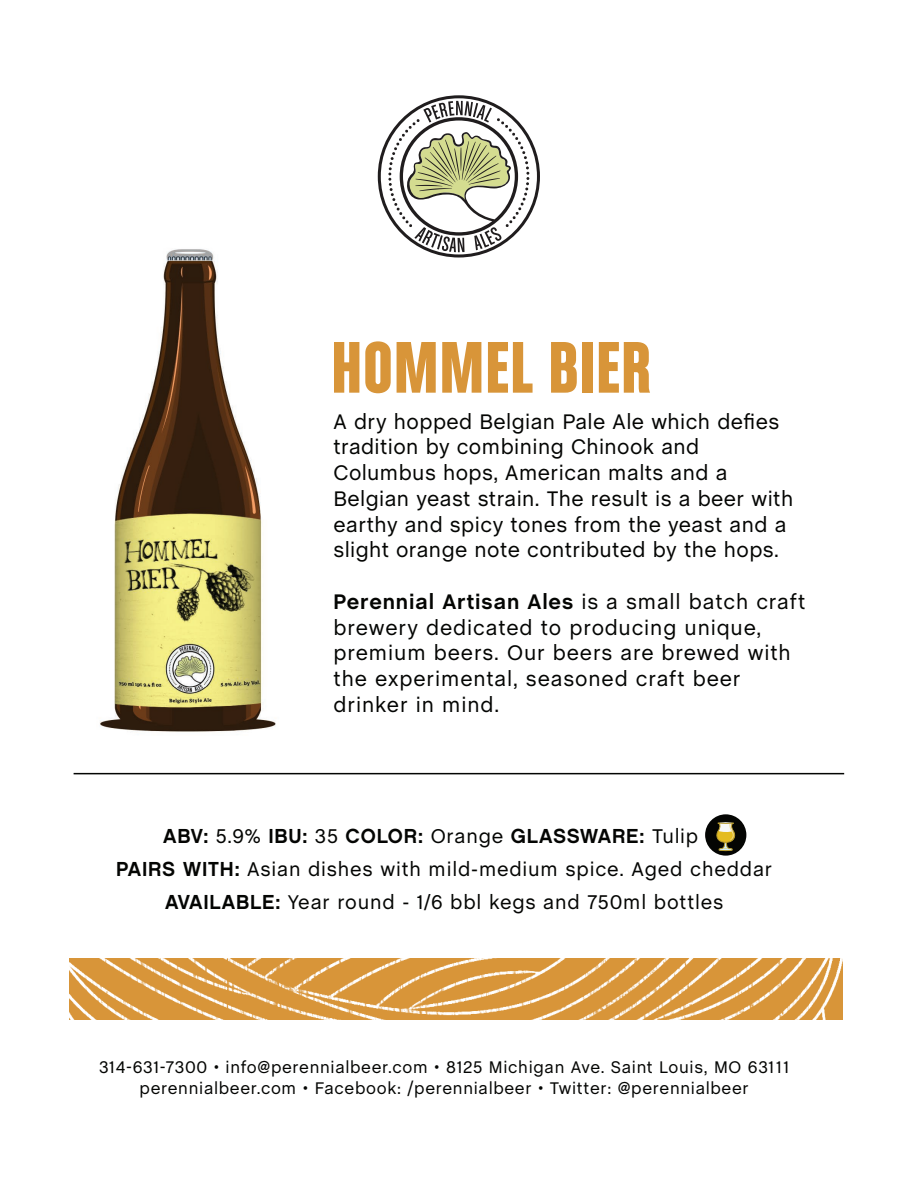
<style>
.page{position:relative;width:918px;height:1188px;background:#fff}
.page>*{position:absolute;margin:0;border:0;box-sizing:border-box;transform-origin:0 0}
.t1{font:77.7px "Chalet Comprime Hong Kong Sixty";letter-spacing:.02em;color:#d89539}
.t2{font:21.45px/25.8px "Chalet";letter-spacing:.02em;color:#040503}
.t3{font:21.45px/25.8px "Chalet";letter-spacing:.04em;color:#040503}
.t4{font:20.25px/33.2px "Chalet";letter-spacing:.04em;color:#040503;text-align:center}
.t5{font:20.25px "Chalet New York Nineteen Sixty";letter-spacing:.04em;color:#040503}
.t6{font:17.1px/20.5px "Chalet";letter-spacing:.04em;color:#040503;text-align:center}
.s1{font-weight:700}
.s2{font-family:"Chalet"}
.s3{font-family:"Chalet New York Nineteen Sixty"}
</style>
<div class="page">
<img style="left:69px;top:958px;width:774px;height:62px">
<svg style="left:378px;top:95px;width:162px;height:163px"></svg>
<div style="left:705px;top:814px;width:41px;height:42px;background:#040503;border-radius:50%"></div>
<svg style="left:716px;top:822px;width:20px;height:29px"></svg>
<hr style="left:74px;top:773px;width:770px;height:1px;background:#040503">
<img style="left:100px;top:249px;width:176px;height:483px">
<h1 class="t1" style="left:332px;top:322px;width:321px">HOMMEL BIER</h1>
<p class="t2" style="left:334px;top:409px;width:461px">A dry hopped Belgian Pale Ale which defies tradition by combining Chinook and Columbus hops, American malts and a Belgian yeast strain. The result is a beer with earthy and spicy tones from the yeast and a slight orange note contributed by the hops.</p>
<p class="t3" style="left:334px;top:589px;width:473px"><span class="s1">Perennial Artisan Ales</span> is a small batch craft brewery dedicated to producing unique, premium beers. Our beers are brewed with the experimental, seasoned craft beer drinker in mind.</p>
<p class="t5" style="left:163px;top:823px;width:537px">ABV: <span class="s2">5.9%</span> IBU: <span class="s2">35</span> COLOR: <span class="s2">Orange</span> GLASSWARE: <span class="s2">Tulip</span></p>
<p class="t4" style="left:116px;top:853px;width:658px"><span class="s3">PAIRS WITH:</span> Asian dishes with mild-medium spice. Aged cheddar<br><span class="s3">AVAILABLE:</span> Year round - 1/6 bbl kegs and 750ml bottles</p>
<p class="t6" style="left:99px;top:1058px;width:692px">314-631-7300 • info@perennialbeer.com • 8125 Michigan Ave. Saint Louis, MO 63111 perennialbeer.com • Facebook: /perennialbeer • Twitter: @perennialbeer</p>
</div>
